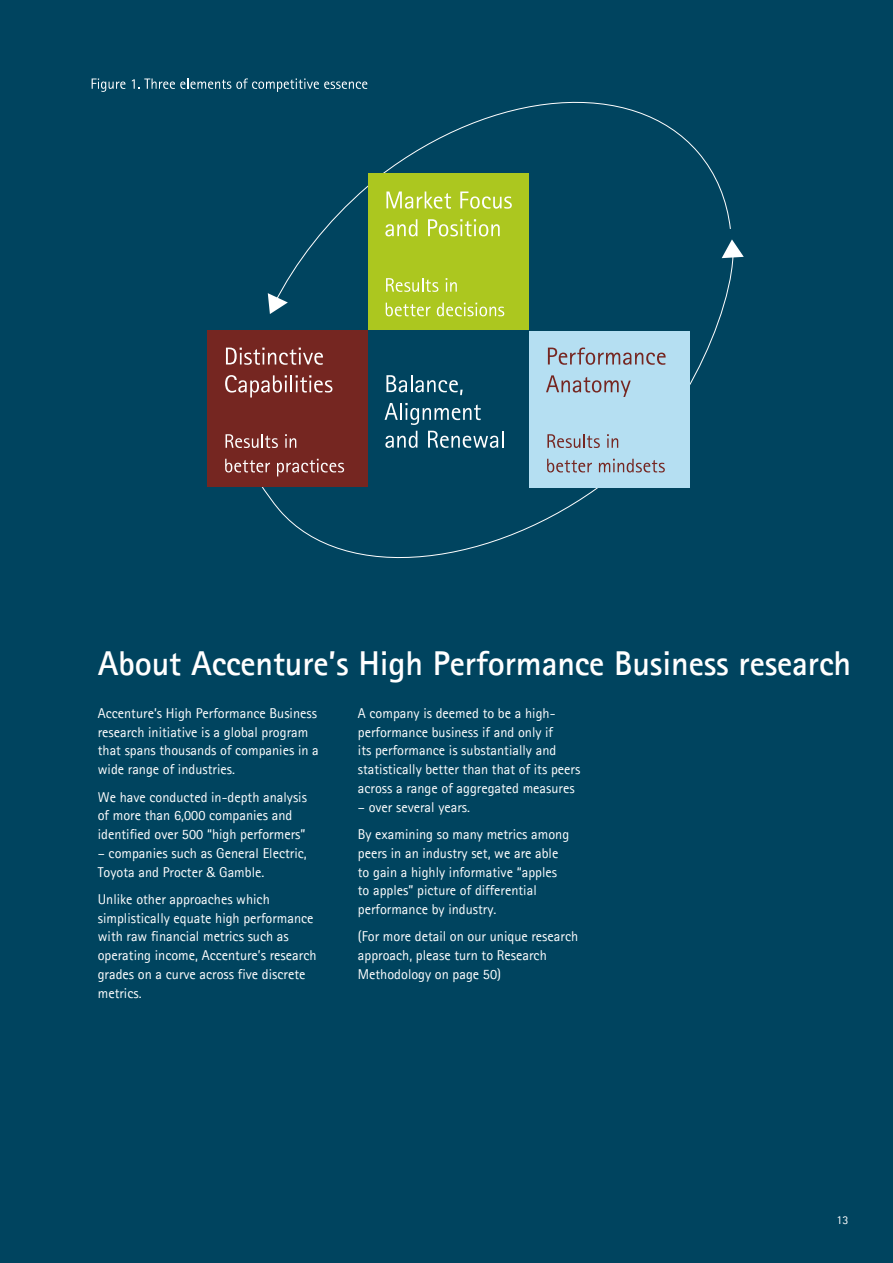
<style>
.page{position:relative;width:893px;height:1263px;background:#00445f}
.page>*{position:absolute;margin:0;border:0;box-sizing:border-box;transform-origin:0 0}
.t1{font:700 34.5px "Agfa Rotis Sans Serif";letter-spacing:-.005em;color:#fff}
.t2{font:14.25px/18.8px "Agfa Rotis Sans Serif";color:#fff}
.t3{font:12px "Agfa Rotis Sans Serif";color:#fff}
</style>
<div class="page">
<svg style="left:92px;top:78px;width:33px;height:14px"></svg>
<svg style="left:132px;top:78px;width:235px;height:14px"></svg>
<svg style="left:261px;top:102px;width:473px;height:456px"></svg>
<svg style="left:722px;top:239px;width:22px;height:19px"></svg>
<div style="left:207px;top:330px;width:160px;height:157px;background:#752621"></div>
<div style="left:529px;top:331px;width:161px;height:156px;background:#b5dff2"></div>
<div style="left:368px;top:174px;width:161px;height:156px;background:#acc71f"></div>
<svg style="left:268px;top:293px;width:20px;height:21px"></svg>
<svg style="left:386px;top:191px;width:65px;height:18px"></svg>
<svg style="left:460px;top:191px;width:52px;height:18px"></svg>
<svg style="left:385px;top:219px;width:32px;height:17px"></svg>
<svg style="left:428px;top:219px;width:72px;height:17px"></svg>
<svg style="left:386px;top:278px;width:52px;height:14px"></svg>
<svg style="left:446px;top:278px;width:11px;height:14px"></svg>
<svg style="left:386px;top:303px;width:45px;height:13px"></svg>
<svg style="left:437px;top:303px;width:67px;height:13px"></svg>
<svg style="left:548px;top:348px;width:118px;height:17px"></svg>
<svg style="left:546px;top:375px;width:85px;height:22px"></svg>
<svg style="left:547px;top:434px;width:53px;height:14px"></svg>
<svg style="left:607px;top:434px;width:11px;height:14px"></svg>
<svg style="left:547px;top:459px;width:45px;height:13px"></svg>
<svg style="left:599px;top:459px;width:66px;height:13px"></svg>
<svg style="left:226px;top:348px;width:97px;height:17px"></svg>
<svg style="left:225px;top:375px;width:107px;height:22px"></svg>
<svg style="left:226px;top:434px;width:52px;height:14px"></svg>
<svg style="left:285px;top:434px;width:11px;height:14px"></svg>
<svg style="left:225px;top:459px;width:45px;height:13px"></svg>
<svg style="left:277px;top:459px;width:67px;height:17px"></svg>
<svg style="left:386px;top:375px;width:77px;height:20px"></svg>
<svg style="left:385px;top:403px;width:96px;height:22px"></svg>
<svg style="left:385px;top:431px;width:32px;height:17px"></svg>
<svg style="left:428px;top:431px;width:76px;height:17px"></svg>
<h1 class="t1" style="left:98px;top:641px;width:755px">About Accenture’s High Performance Business research</h1>
<p class="t2" style="left:98px;top:703px;width:223px">Accenture’s High Performance Business research initiative is a global program that spans thousands of companies in a wide range of industries.</p>
<p class="t2" style="left:98px;top:787px;width:211px">We have conducted in-depth analysis of more than 6,000 companies and identified over 500 “high performers”</p>
<p class="t2" style="left:98px;top:843px;width:210px">– companies such as General Electric,<br>Toyota and Procter &amp; Gamble.</p>
<p class="t2" style="left:98px;top:889px;width:220px">Unlike other approaches which simplistically equate high performance with raw financial metrics such as operating income, Accenture’s research grades on a curve across five discrete metrics.</p>
<p class="t2" style="left:358px;top:703px;width:224px">A company is deemed to be a high&shy;performance business if and only if<br>its performance is substantially and statistically better than that of its peers across a range of aggregated measures</p>
<p class="t2" style="left:358px;top:793px;width:213px;line-height:27.3px">– over several years.<br>By examining so many metrics among</p>
<p class="t2" style="left:358px;top:843px;width:202px">peers in an industry set, we are able to gain a highly informative “apples to apples” picture of differential performance by industry.</p>
<p class="t2" style="left:358px;top:927px;width:222px">(For more detail on our unique research approach, please turn to Research<br>Methodology on page 50)</p>
<p class="t3" style="left:836px;top:1213px;width:13px">13</p>
</div>
